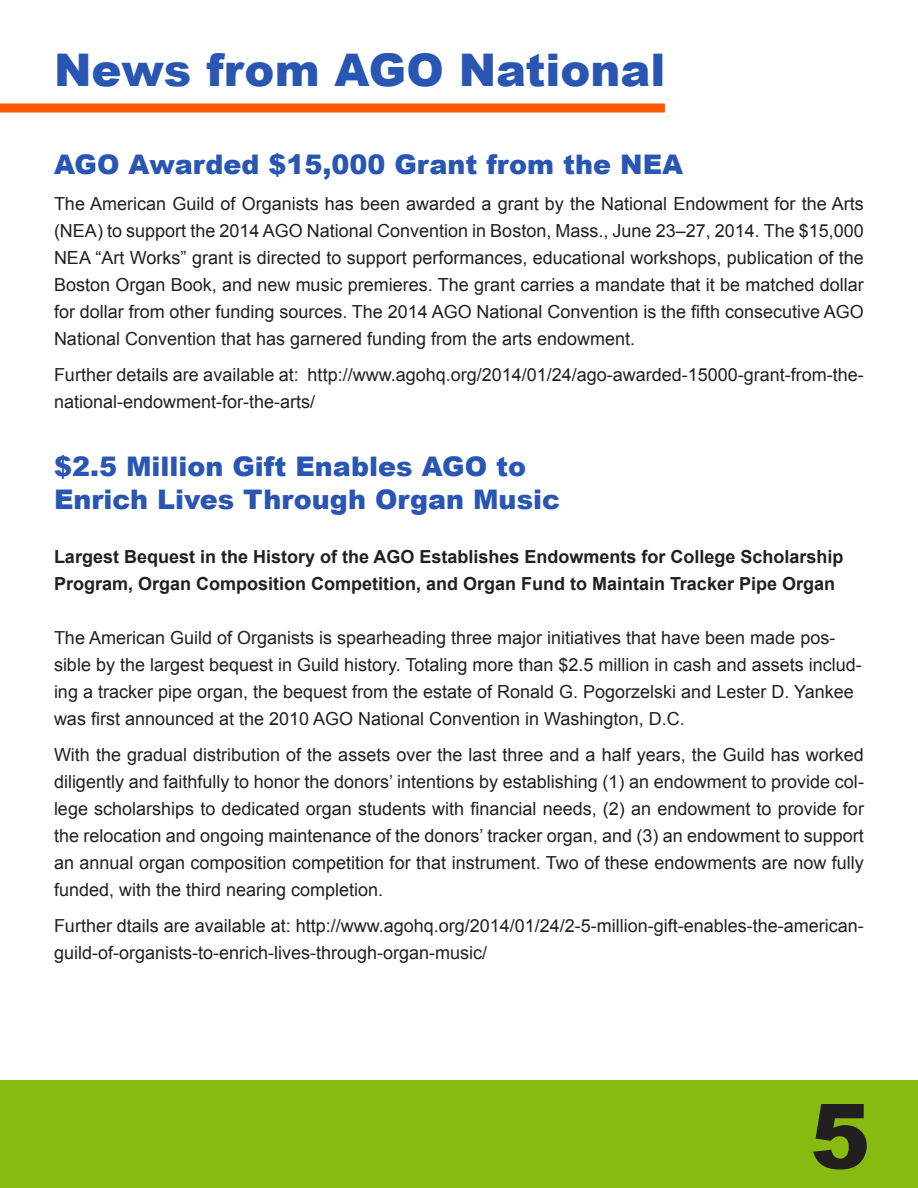
<style>
.page{position:relative;width:918px;height:1188px;background:#fff}
.page>*{position:absolute;margin:0;border:0;box-sizing:border-box;transform-origin:0 0}
.t1{font:900 90px "Arial";color:#231f20}
.t2{font:900 45px "Arial";color:#2956b2}
.t3{font:900 27px "Arial";color:#2956b2}
.t4{font:18px/27px "Arial";color:#231f20}
.t5{font:700 18px/27px "Arial";color:#231f20}
</style>
<div class="page">
<div style="left:0;top:104px;width:665px;height:8px;background:#ff5900"></div>
<div style="left:0;top:1080px;width:918px;height:108px;background:#87bb12"></div>
<p class="t2" style="left:54px;top:37px;width:613px">News from AGO National</p>
<p class="t3" style="left:54px;top:145px;width:631px">AGO Awarded $15,000 Grant from the NEA</p>
<p class="t4" style="left:54px;top:190px;width:811px;text-align:justify">The American Guild of Organists has been awarded a grant by the National Endowment for the Arts (NEA) to support the 2014 AGO National Convention in Boston, Mass., June 23–27, 2014. The $15,000<br>NEA “Art Works” grant is directed to support performances, educational workshops, publication of the Boston Organ Book, and new music premieres. The grant carries a mandate that it be matched dollar for dollar from other funding sources. The 2014 AGO National Convention is the fifth consecutive AGO National Convention that has garnered funding from the arts endowment.</p>
<p class="t4" style="left:54px;top:361px;width:811px">Further details are available at: http://www.agohq.org/2014/01/24/ago-awarded-15000-grant-from-the&shy;national-endowment-for-the-arts/</p>
<p class="t3" style="left:54px;top:447px;width:474px">$2.5 Million Gift Enables AGO to</p>
<p class="t3" style="left:54px;top:480px;width:508px">Enrich Lives Through Organ Music</p>
<p class="t5" style="left:54px;top:543px;width:791px">Largest Bequest in the History of the AGO Establishes Endowments for College Scholarship<br>Program, Organ Composition Competition, and Organ Fund to Maintain Tracker Pipe Organ</p>
<p class="t4" style="left:54px;top:624px;width:809px">The American Guild of Organists is spearheading three major initiatives that have been made pos&shy;sible by the largest bequest in Guild history. Totaling more than $2.5 million in cash and assets includ&shy;ing a tracker pipe organ, the bequest from the estate of Ronald G. Pogorzelski and Lester D. Yankee was first announced at the 2010 AGO National Convention in Washington, D.C.</p>
<p class="t4" style="left:54px;top:741px;width:811px;text-align:justify">With the gradual distribution of the assets over the last three and a half years, the Guild has worked diligently and faithfully to honor the donors’ intentions by establishing (1) an endowment to provide col&shy;lege scholarships to dedicated organ students with financial needs, (2) an endowment to provide for the relocation and ongoing maintenance of the donors’ tracker organ, and (3) an endowment to support an annual organ composition competition for that instrument. Two of these endowments are now fully funded, with the third nearing completion.</p>
<p class="t4" style="left:54px;top:912px;width:811px">Further dtails are available at: http://www.agohq.org/2014/01/24/2-5-million-gift-enables-the-american&shy;guild-of-organists-to-enrich-lives-through-organ-music/</p>
<p class="t1" style="left:810px;top:1071px;width:62px">5</p>
</div>
